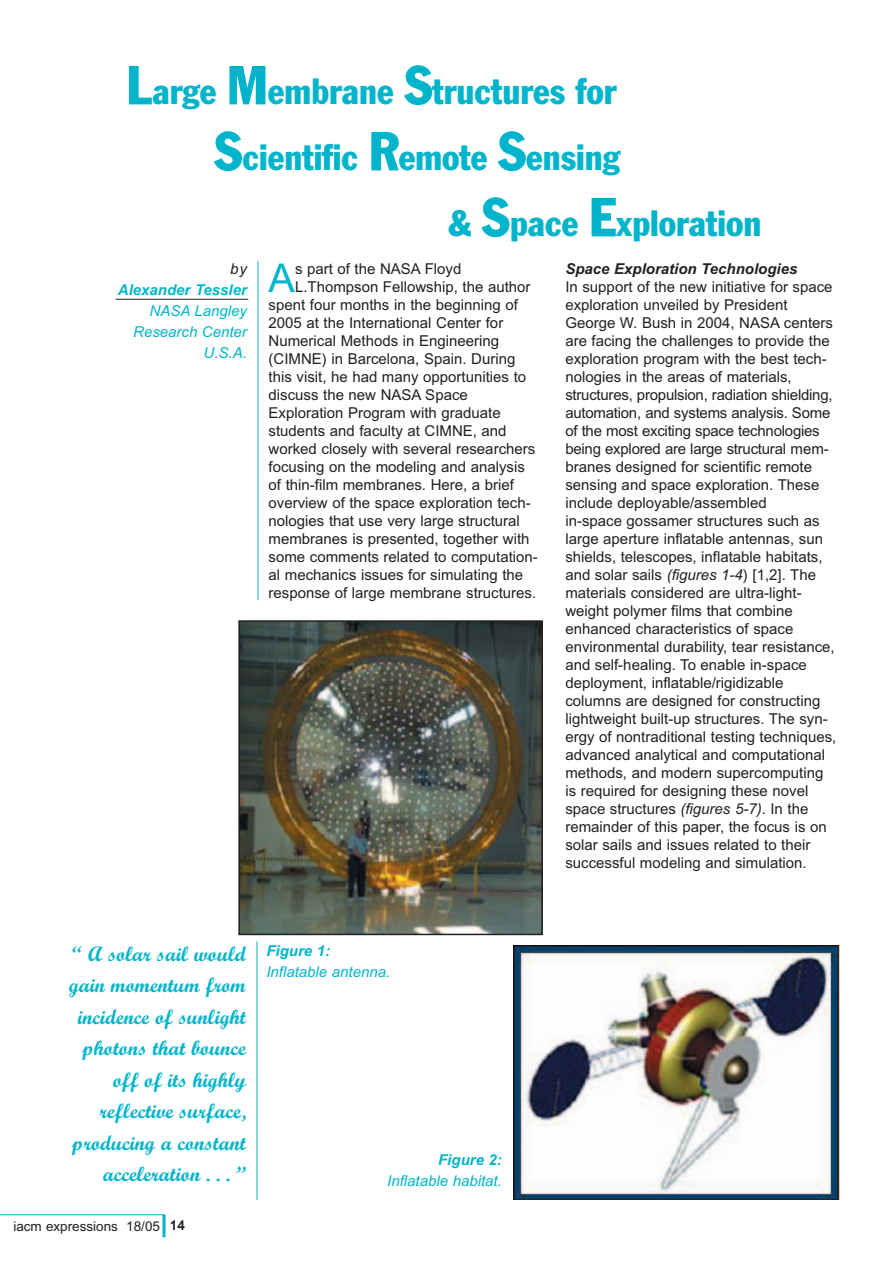
<style>
.page{position:relative;width:893px;height:1263px;background:#fff}
.page>*{position:absolute;margin:0;border:0;box-sizing:border-box;transform-origin:0 0}
.t1{font:39.6px "Arial";color:#00b5cb}
.t2{font:condensed 36px "Franklin Gothic";color:#00b5cb}
.t3{font:21px/31.5px "Script MT Bold";color:#00b5cb;text-align:right}
.t4{font:15px/18px "Arial";color:#231f20}
.t5{font:italic 15px/21px "Arial";color:#00b5cb;text-align:right}
.t6{font:italic 700 15px "Arial";color:#00b5cb}
.t7{font:italic 700 15px "Arial";color:#231f20}
.t8{font:italic 15px "Arial";color:#231f20}
.t9{font:13.5px "Arial";color:#231f20}
.s1{font-size:54px}
.s2{font-style:italic}
.s3{font-weight:700}
</style>
<div class="page">
<hr style="left:0;top:1214px;width:165px;height:1px;background:#00b5cb">
<hr style="left:163px;top:1215px;width:3px;height:22px;background:#00b5cb">
<hr style="left:116px;top:299px;width:132px;height:1px;background:#231f20">
<hr style="left:258px;top:261px;width:1px;height:339px;background:#00b5cb">
<hr style="left:257px;top:941px;width:1px;height:259px;background:#00b5cb">
<img style="left:241px;top:623px;width:299px;height:309px">
<div style="left:238px;top:620px;width:305px;height:315px;border:2px solid #231f20"></div>
<img style="left:514px;top:945px;width:326px;height:255px">
<h2 class="t2" style="left:126px;top:79px;width:491px"><span class="s1">L</span>arge <span class="s1">M</span>embrane <span class="s1">S</span>tructures for</h2>
<h2 class="t2" style="left:214px;top:145px;width:407px"><span class="s1">S</span>cientific <span class="s1">R</span>emote <span class="s1">S</span>ensing</h2>
<h2 class="t2" style="left:448px;top:211px;width:314px">&amp; <span class="s1">S</span>pace <span class="s1">E</span>xploration</h2>
<h1 class="t1" style="left:269px;top:263px;width:28px">A</h1>
<p class="t4" style="left:295px;top:261px;width:168px">s part of the NASA Floyd</p>
<p class="t7" style="left:565px;top:263px;width:234px">Space Exploration Technologies</p>
<p class="t4" style="left:565px;top:279px;width:272px">In support of the new initiative for space exploration unveiled by President George W. Bush in 2004, NASA centers are facing the challenges to provide the exploration program with the best tech&shy;nologies in the areas of materials, structures, propulsion, radiation shielding, automation, and systems analysis. Some of the most exciting space technologies being explored are large structural mem&shy;branes designed for scientific remote sensing and space exploration. These include deployable/assembled<br>in-space gossamer structures such as large aperture inflatable antennas, sun shields, telescopes, inflatable habitats, and solar sails <span class="s2">(figures 1-4</span>) [1,2]. The materials considered are ultra-light&shy;weight polymer films that combine enhanced characteristics of space environmental durability, tear resistance, and self-healing. To enable in-space deployment, inflatable/rigidizable columns are designed for constructing lightweight built-up structures. The syn&shy;ergy of nontraditional testing techniques, advanced analytical and computational methods, and modern supercomputing is required for designing these novel space structures <span class="s2">(figures 5-7)</span>. In the remainder of this paper, the focus is on solar sails and issues related to their successful modeling and simulation.</p>
<p class="t8" style="left:230px;top:263px;width:18px">by</p>
<p class="t6" style="left:118px;top:284px;width:131px">Alexander Tessler</p>
<p class="t5" style="left:133px;top:301px;width:115px">NASA Langley<br>Research Center<br>U.S.A.</p>
<p class="t4" style="left:295px;top:279px;width:237px">L.Thompson Fellowship, the author</p>
<p class="t4" style="left:269px;top:297px;width:251px">spent four months in the beginning of</p>
<p class="t4" style="left:269px;top:315px;width:236px">2005 at the International Center for</p>
<p class="t4" style="left:269px;top:333px;width:232px">Numerical Methods in Engineering</p>
<p class="t4" style="left:269px;top:351px;width:248px">(CIMNE) in Barcelona, Spain. During</p>
<p class="t4" style="left:269px;top:369px;width:259px">this visit, he had many opportunities to</p>
<p class="t4" style="left:269px;top:387px;width:201px">discuss the new NASA Space</p>
<p class="t4" style="left:269px;top:405px;width:234px">Exploration Program with graduate</p>
<p class="t4" style="left:269px;top:423px;width:240px">students and faculty at CIMNE, and</p>
<p class="t4" style="left:269px;top:441px;width:268px">worked closely with several researchers</p>
<p class="t4" style="left:269px;top:459px;width:258px">focusing on the modeling and analysis</p>
<p class="t4" style="left:269px;top:477px;width:247px">of thin-film membranes. Here, a brief</p>
<p class="t4" style="left:269px;top:495px;width:264px">overview of the space exploration tech-</p>
<p class="t4" style="left:269px;top:513px;width:253px">nologies that use very large structural</p>
<p class="t4" style="left:269px;top:531px;width:262px">membranes is presented, together with</p>
<p class="t4" style="left:269px;top:549px;width:271px">some comments related to computation-</p>
<p class="t4" style="left:269px;top:567px;width:256px">al mechanics issues for simulating the</p>
<p class="t4" style="left:269px;top:585px;width:269px">response of large membrane structures.</p>
<h3 class="t3" style="left:69px;top:940px;width:179px">“ A solar sail would gain momentum from incidence of sunlight photons that bounce off of its highly reflective surface, producing a constant acceleration . . . ”</h3>
<p class="t9" style="left:13px;top:1221px;width:173px">iacm expressions 18/05 <span class="s3">14</span></p>
<p class="t6" style="left:266px;top:946px;width:65px">Figure 1:</p>
<p class="t5" style="left:266px;top:963px;width:125px">Inflatable antenna.</p>
<p class="t6" style="left:438px;top:1154px;width:65px">Figure 2:</p>
<p class="t5" style="left:387px;top:1172px;width:116px">Inflatable habitat.</p>
</div>
